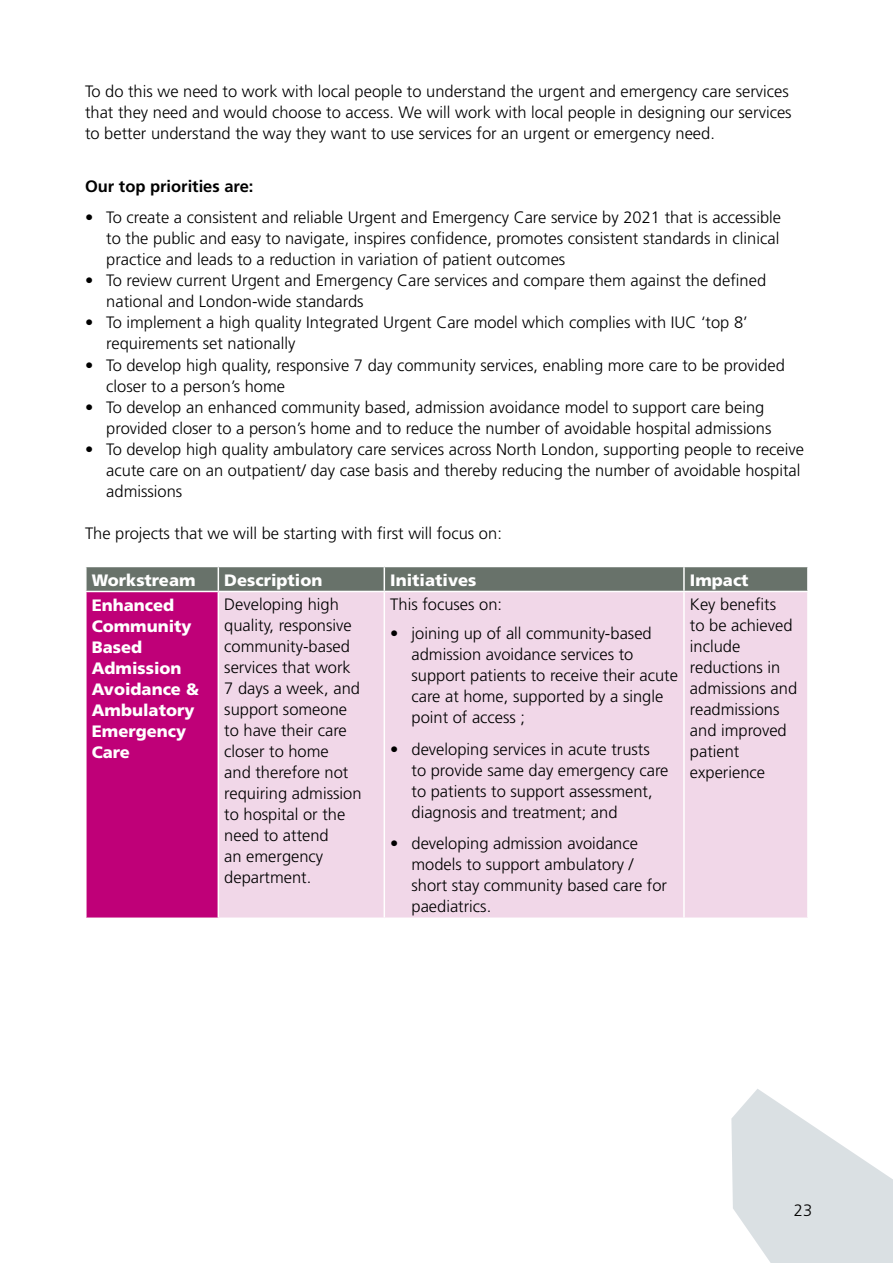
<style>
.page{position:relative;width:893px;height:1263px;background:#fff}
.page>*{position:absolute;margin:0;border:0;box-sizing:border-box;transform-origin:0 0}
.t1{font:300 16.5px/21px "Frutiger";color:#000}
.t2{font:900 16.5px/21px "Frutiger";color:#fff}
.t3{font:700 16.5px "Frutiger";color:#000}
</style>
<div class="page">
<svg style="left:731px;top:1089px;width:162px;height:174px"></svg>
<div style="left:86px;top:591px;width:132px;height:327px;background:#bf0078"></div>
<div style="left:219px;top:592px;width:588px;height:325px;background:#f1d7e8"></div>
<hr style="left:85px;top:592px;width:2px;height:325px;background:#fff">
<hr style="left:384px;top:592px;width:1px;height:325px;background:#fff">
<hr style="left:683px;top:592px;width:2px;height:325px;background:#fff">
<hr style="left:85px;top:917px;width:133px;height:2px;background:#fff">
<svg style="left:86px;top:566px;width:721px;height:25px;background:#707a72"></svg>
<hr style="left:684px;top:566px;width:125px;height:1px;background:#fff">
<hr style="left:683px;top:567px;width:2px;height:24px;background:#fff">
<hr style="left:85px;top:591px;width:133px;height:1px;background:#fff">
<p class="t1" style="left:85px;top:81px;width:708px">To do this we need to work with local people to understand the urgent and emergency care services that they need and would choose to access. We will work with local people in designing our services to better understand the way they want to use services for an urgent or emergency need.</p>
<p class="t3" style="left:85px;top:176px;width:170px">Our top priorities are:</p>
<p class="t1" style="left:106px;top:207px;width:676px;text-align:justify;text-indent:-21px">• To create a consistent and reliable Urgent and Emergency Care service by 2021 that is accessible to the public and easy to navigate, inspires confidence, promotes consistent standards in clinical practice and leads to a reduction in variation of patient outcomes</p>
<p class="t1" style="left:106px;top:270px;width:661px;text-indent:-21px">• To review current Urgent and Emergency Care services and compare them against the defined national and London-wide standards</p>
<p class="t1" style="left:106px;top:312px;width:643px;text-indent:-21px">• To implement a high quality Integrated Urgent Care model which complies with IUC ‘top 8’ requirements set nationally</p>
<p class="t1" style="left:106px;top:355px;width:680px;text-indent:-21px">• To develop high quality, responsive 7 day community services, enabling more care to be provided closer to a person’s home</p>
<p class="t1" style="left:106px;top:397px;width:667px;text-indent:-21px">• To develop an enhanced community based, admission avoidance model to support care being provided closer to a person’s home and to reduce the number of avoidable hospital admissions</p>
<p class="t1" style="left:106px;top:439px;width:699px;text-indent:-21px">• To develop high quality ambulatory care services across North London, supporting people to receive acute care on an outpatient/ day case basis and thereby reducing the number of avoidable hospital admissions</p>
<p class="t1" style="left:85px;top:523px;width:418px">The projects that we will be starting with first will focus on:</p>
<p class="t2" style="left:92px;top:569px;width:105px">Workstream</p>
<p class="t2" style="left:224px;top:569px;width:100px">Description</p>
<p class="t2" style="left:390px;top:569px;width:88px">Initiatives</p>
<p class="t2" style="left:690px;top:569px;width:60px">Impact</p>
<p class="t2" style="left:92px;top:594px;width:109px">Enhanced<br>Community<br>Based<br>Admission<br>Avoidance &amp;<br>Ambulatory<br>Emergency<br>Care</p>
<p class="t1" style="left:224px;top:594px;width:139px">Developing high quality, responsive community-based services that work<br>7 days a week, and support someone to have their care closer to home<br>and therefore not requiring admission to hospital or the need to attend<br>an emergency department.</p>
<p class="t1" style="left:390px;top:594px;width:113px">This focuses on:</p>
<p class="t1" style="left:690px;top:594px;width:109px">Key benefits<br>to be achieved include reductions in admissions and readmissions and improved patient experience</p>
<p class="t1" style="left:411px;top:623px;width:268px;text-indent:-21px">• joining up of all community-based admission avoidance services to support patients to receive their acute care at home, supported by a single point of access ;</p>
<p class="t1" style="left:411px;top:739px;width:258px;text-indent:-21px">• developing services in acute trusts to provide same day emergency care to patients to support assessment, diagnosis and treatment; and</p>
<p class="t1" style="left:411px;top:833px;width:257px;text-indent:-21px">• developing admission avoidance models to support ambulatory / short stay community based care for paediatrics.</p>
<p class="t1" style="left:794px;top:1200px;width:20px">23</p>
</div>
